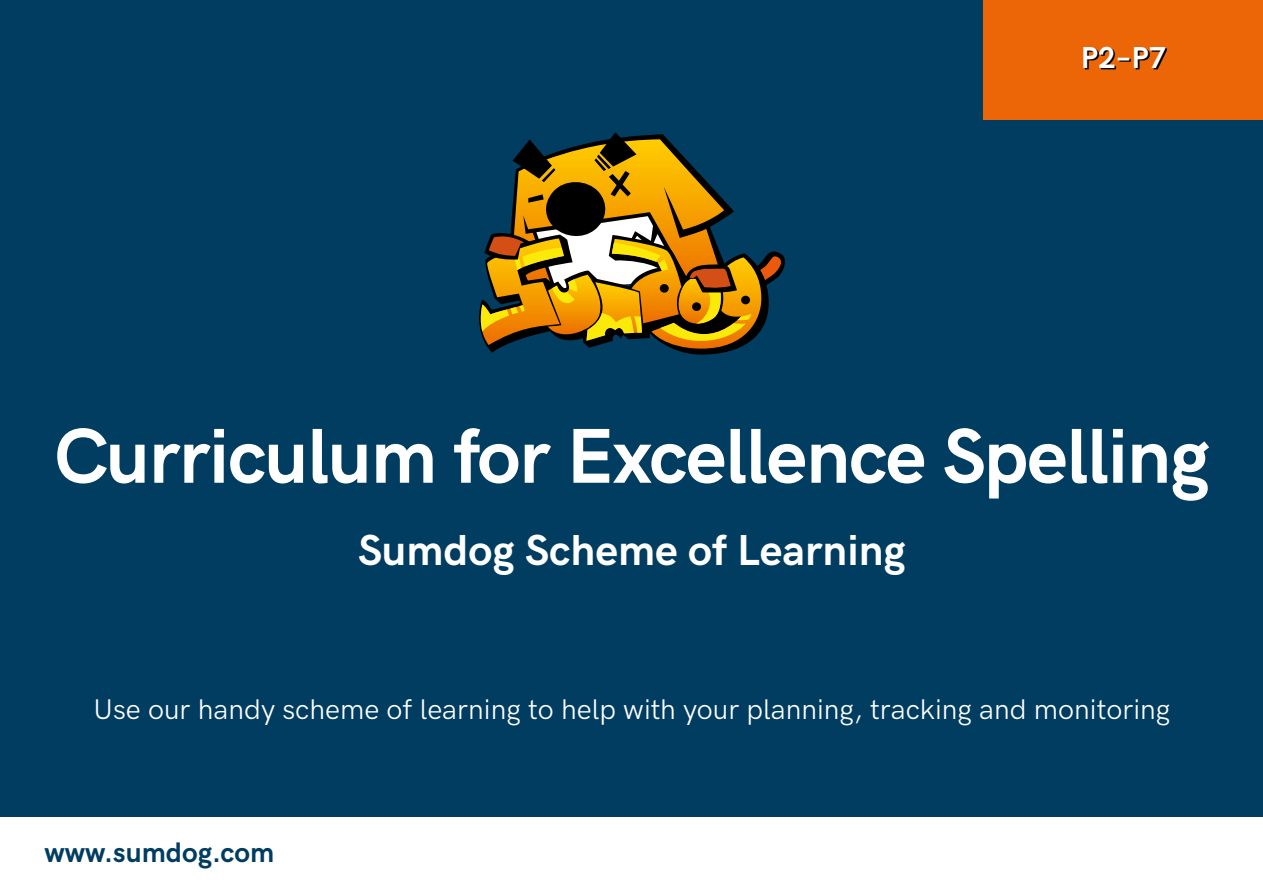
<style>
.page{position:relative;width:1263px;height:893px;background:#fff}
.page>*{position:absolute;margin:0;border:0;box-sizing:border-box;transform-origin:0 0}
.t1{font:700 78px "HK Grotesk";letter-spacing:-.015em;color:#fff}
.t2{font:700 43.5px "HK Grotesk";color:#fff}
.t3{font:700 30.45px "HK Grotesk";color:#fff}
.t4{font:28.5px "HK Grotesk";color:#fff}
.t5{font:700 28.35px "HK Grotesk";color:#003d61}
</style>
<div class="page">
<div style="left:0;top:0;width:1263px;height:816px;background:#003d61"></div>
<svg style="left:479px;top:132px;width:306px;height:223px"></svg>
<div style="left:984px;top:0;width:279px;height:119px;background:#ec6608"></div>
<svg style="left:1085px;top:49px;width:82px;height:21px"></svg>
<p class="t3" style="left:1081px;top:35px;width:87px">P2–P7</p>
<h1 class="t1" style="left:54px;top:397px;width:1157px">Curriculum for Excellence Spelling</h1>
<h2 class="t2" style="left:358px;top:517px;width:549px">Sumdog Scheme of Learning</h2>
<p class="t4" style="left:94px;top:688px;width:1078px">Use our handy scheme of learning to help with your planning, tracking and monitoring</p>
<p class="t5" style="left:45px;top:831px;width:231px">www.sumdog.com</p>
</div>
